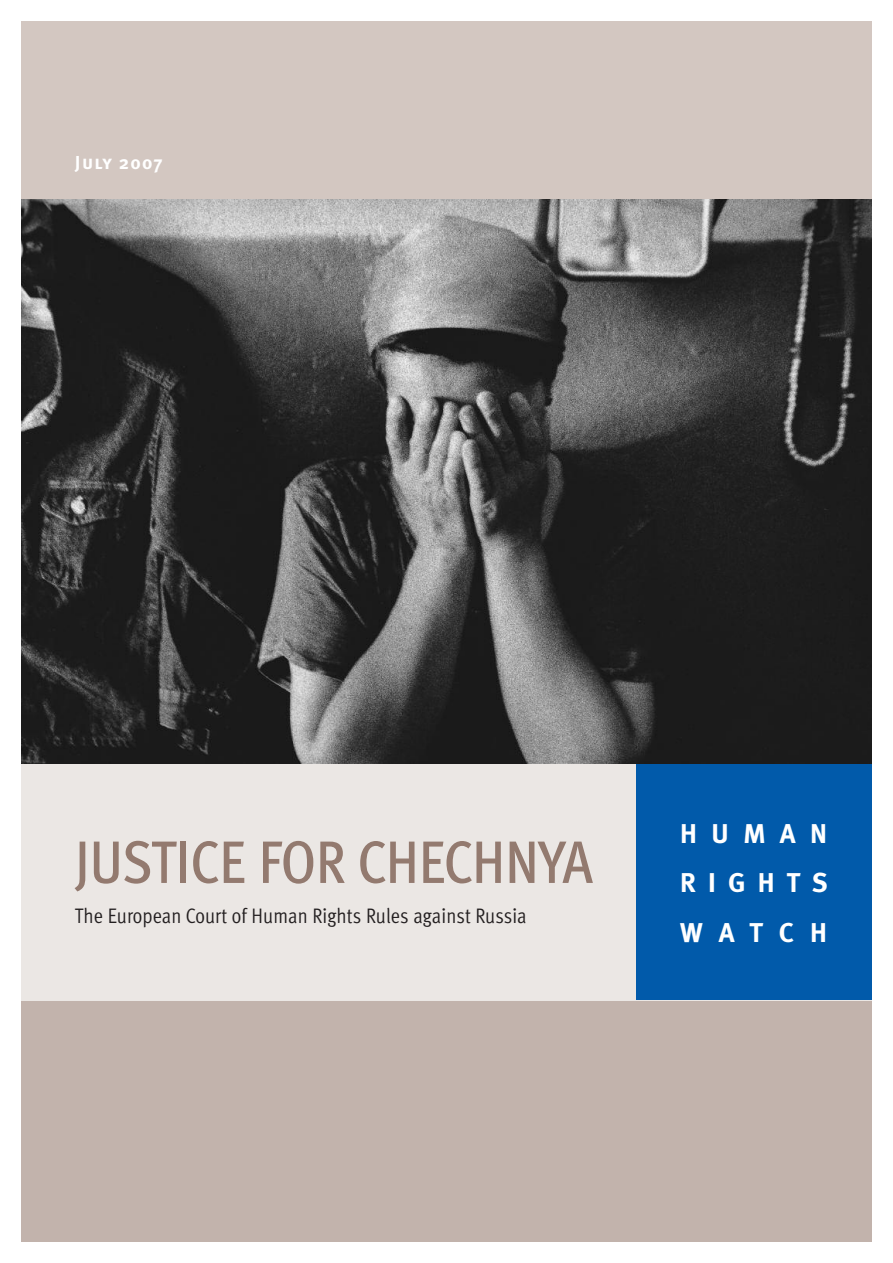
<style>
.page{position:relative;width:893px;height:1263px;background:#fff}
.page>*{position:absolute;margin:0;border:0;box-sizing:border-box;transform-origin:0 0}
.t1{font:500 60px "Meta Cond";letter-spacing:-.01em;color:#937a6f}
.t2{font:700 27.15px/49.8px "Meta";letter-spacing:.53em;color:#fff;text-align:justify}
.t3{font:21px "Meta Cond Normal";letter-spacing:.005em;color:#231f20}
.t4{font:18.75px "Meta Bold Caps";letter-spacing:.07em;color:#fff}
</style>
<div class="page">
<div style="left:21px;top:21px;width:851px;height:212px;background:#d3c7c1"></div>
<div style="left:21px;top:703px;width:851px;height:539px;background:#c2b3ac"></div>
<img style="left:21px;top:200px;width:851px;height:564px">
<div style="left:21px;top:764px;width:851px;height:236px;background:#ebe7e4"></div>
<div style="left:636px;top:764px;width:236px;height:236px;background:#015aaa"></div>
<p class="t4" style="left:75px;top:156px;width:89px">July 2007</p>
<h1 class="t1" style="left:75px;top:839px;width:519px">JUSTICE FOR CHECHNYA</h1>
<p class="t3" style="left:75px;top:908px;width:453px">The European Court of Human Rights Rules against Russia</p>
<p class="t2" style="left:680px;top:810px;width:149px">HUMAN RIGHTS WATCH</p>
</div>
